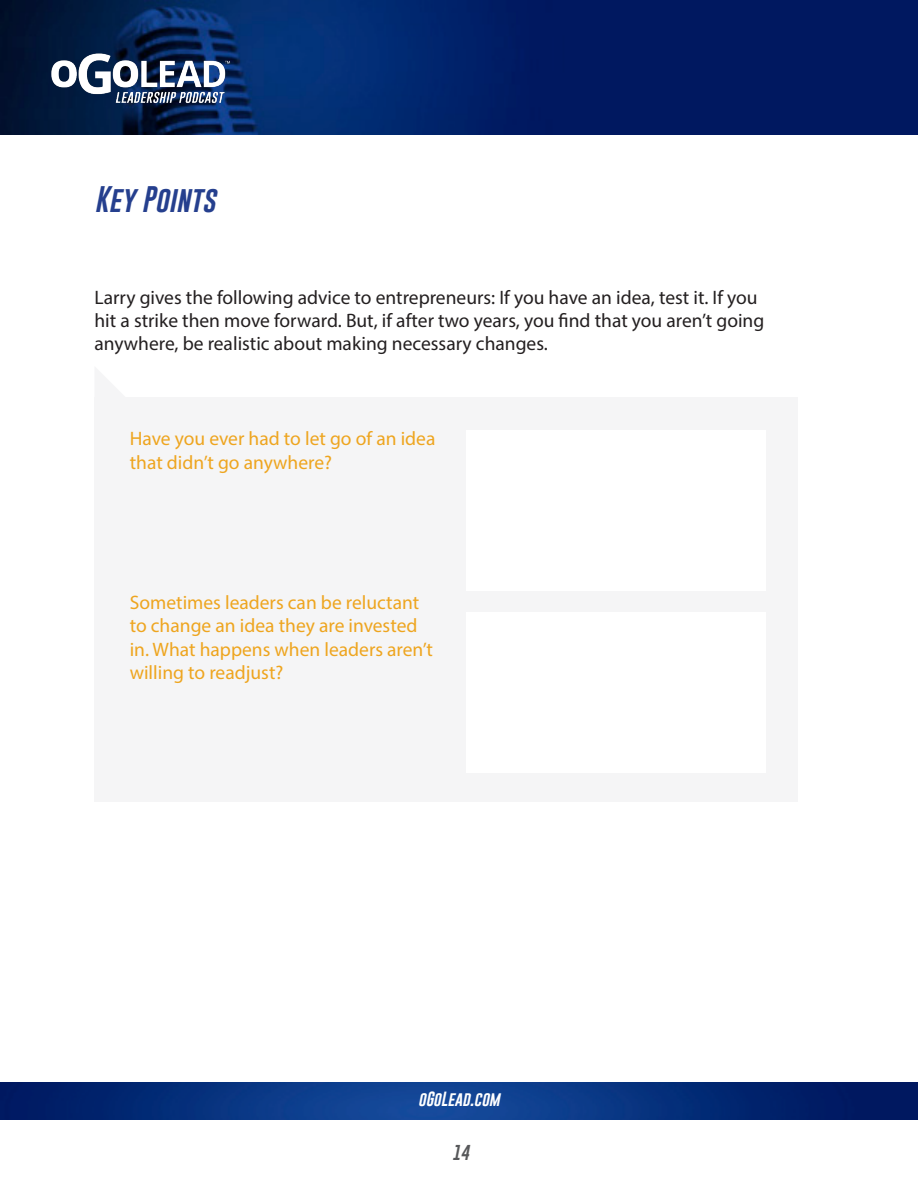
<style>
.page{position:relative;width:918px;height:1188px;background:#fff}
.page>*{position:absolute;margin:0;border:0;box-sizing:border-box;transform-origin:0 0}
.t1{font:italic 27px "Gobold";color:#253f8e}
.t2{font:19.5px/23.4px "Myriad Pro";color:#231f20}
.t3{font:19.5px/23.4px "Myriad Pro";color:#eea51f}
.t4{font:italic 15.75px "Gobold";color:#57585a}
.t5{font:italic 15px "Gobold";color:#fff}
</style>
<div class="page">
<img style="left:0;top:1082px;width:918px;height:38px">
<img style="left:0;top:0;width:918px;height:135px">
<div style="left:94px;top:398px;width:704px;height:404px;background:#f5f5f6"></div>
<div style="left:466px;top:430px;width:300px;height:161px;background:#fff"></div>
<div style="left:466px;top:612px;width:300px;height:161px;background:#fff"></div>
<img style="left:47px;top:47px;width:187px;height:62px">
<p class="t1" style="left:94px;top:182px;width:123px">Key Points</p>
<p class="t2" style="left:94px;top:285px;width:671px">Larry gives the following advice to entrepreneurs: If you have an idea, test it. If you hit a strike then move forward. But, if after two years, you find that you aren’t going anywhere, be realistic about making necessary changes.</p>
<p class="t3" style="left:130px;top:427px;width:307px">Have you ever had to let go of an idea that didn’t go anywhere?</p>
<p class="t3" style="left:130px;top:590px;width:305px">Sometimes leaders can be reluctant to change an idea they are invested in. What happens when leaders aren’t willing to readjust?</p>
<p class="t5" style="left:418px;top:1089px;width:83px">oGoLead.com</p>
<p class="t4" style="left:452px;top:1142px;width:18px">14</p>
</div>
